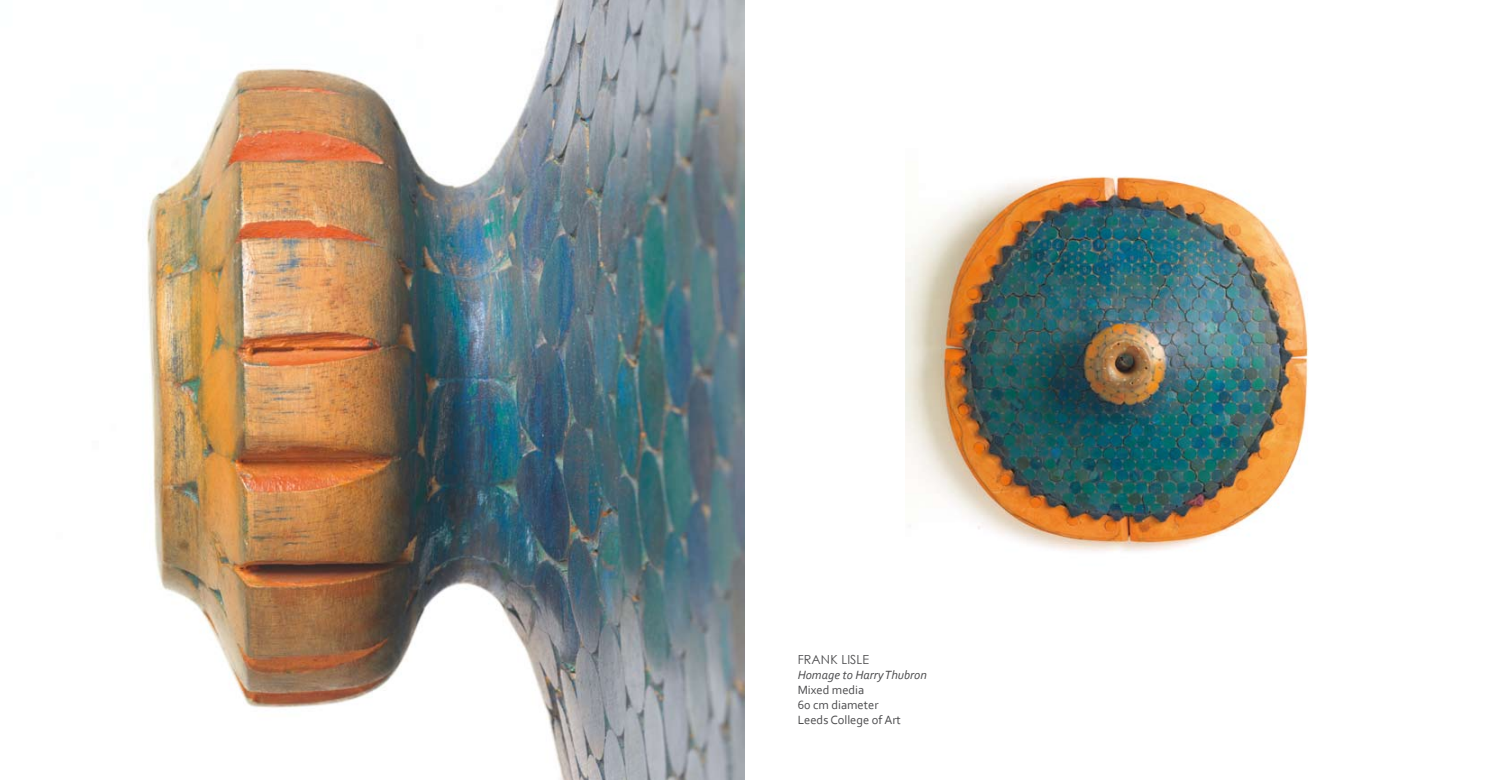
<style>
.page{position:relative;width:1489px;height:780px;background:#fff}
.page>*{position:absolute;margin:0;border:0;box-sizing:border-box;transform-origin:0 0}
.t1{font:12.5px/15px "Corbel";color:#4b4b4d}
.t2{font:italic 12.5px "Corbel";color:#4b4b4d}
.t3{font:12.5px "Century Gothic";letter-spacing:.01em;color:#4b4b4d}
</style>
<div class="page">
<img style="left:905px;top:176px;width:404px;height:376px">
<img style="left:146px;top:0;width:598px;height:780px">
<p class="t3" style="left:797px;top:650px;width:73px">FRANK LISLE</p>
<p class="t2" style="left:797px;top:666px;width:131px">Homage to Harry Thubron</p>
<p class="t1" style="left:797px;top:681px;width:105px">Mixed media<br>60 cm diameter<br>Leeds College of Art</p>
</div>
